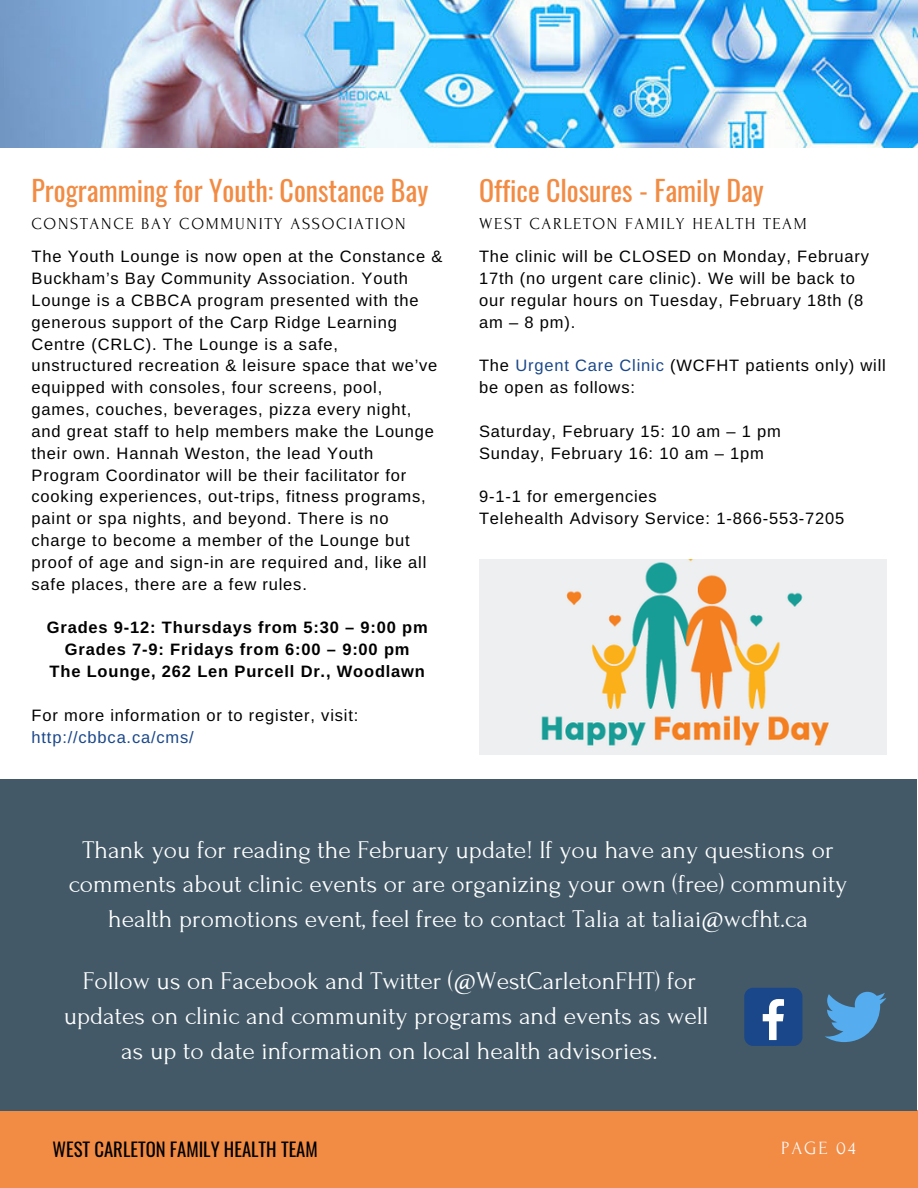
<style>
.page{position:relative;width:918px;height:1188px;background:#fff}
.page>*{position:absolute;margin:0;border:0;box-sizing:border-box;transform-origin:0 0}
.t1{font:27.9px "Oswald";color:#f28b43}
.t2{font:25.5px/34.8px "Forum";color:#fff;text-align:center}
.t3{font:18.6px "Oswald";color:#000}
.t4{font:18.6px "Forum";letter-spacing:.1em;color:#fafafa}
.t5{font:16.8px "Forum";letter-spacing:.1em;color:#000}
.t6{font:16.5px/21.9px "Arimo";letter-spacing:.05em;color:#000}
.t7{font:700 16.5px/21.9px "Arimo";letter-spacing:.05em;color:#000;text-align:center}
.t8{font:16.5px "Arimo";letter-spacing:.05em;color:#1a4789}
.s1{color:#1a4789}
</style>
<div class="page">
<div style="left:0;top:1110px;width:918px;height:78px;background:#f28b43"></div>
<img style="left:0;top:0;width:917px;height:147px">
<div style="left:0;top:779px;width:917px;height:331px;background:#435967"></div>
<div style="left:744px;top:988px;width:58px;height:58px;background:#1a4789;border-radius:9px"></div>
<svg style="left:763px;top:999px;width:21px;height:41px"></svg>
<svg style="left:825px;top:992px;width:61px;height:50px"></svg>
<img style="left:479px;top:559px;width:407px;height:195px">
<h1 class="t1" style="left:32px;top:168px;width:398px">Programming for Youth: Constance Bay</h1>
<p class="t5" style="left:32px;top:215px;width:376px">CONSTANCE BAY COMMUNITY ASSOCIATION</p>
<p class="t6" style="left:32px;top:245px;width:412px">The Youth Lounge is now open at the Constance &amp; Buckham’s Bay Community Association. Youth Lounge is a CBBCA program presented with the generous support of the Carp Ridge Learning Centre (CRLC). The Lounge is a safe, unstructured recreation &amp; leisure space that we’ve equipped with consoles, four screens, pool, games, couches, beverages, pizza every night, and great staff to help members make the Lounge their own. Hannah Weston, the lead Youth Program Coordinator will be their facilitator for cooking experiences, out-trips, fitness programs, paint or spa nights, and beyond. There is no charge to become a member of the Lounge but proof of age and sign-in are required and, like all safe places, there are a few rules.</p>
<p class="t7" style="left:47px;top:617px;width:382px">Grades 9-12: Thursdays from 5:30 – 9:00 pm<br>Grades 7-9: Fridays from 6:00 – 9:00 pm<br>The Lounge, 262 Len Purcell Dr., Woodlawn</p>
<p class="t6" style="left:32px;top:704px;width:328px">For more information or to register, visit:</p>
<p class="t8" style="left:32px;top:728px;width:164px">http://cbbca.ca/cms/</p>
<h1 class="t1" style="left:479px;top:168px;width:286px">Office Closures - Family Day</h1>
<p class="t5" style="left:479px;top:215px;width:329px">WEST CARLETON FAMILY HEALTH TEAM</p>
<p class="t6" style="left:479px;top:245px;width:391px">The clinic will be CLOSED on Monday, February 17th (no urgent care clinic). We will be back to our regular hours on Tuesday, February 18th (8 am – 8 pm).</p>
<p class="t6" style="left:479px;top:355px;width:408px">The <span class="s1">Urgent Care Clinic</span> (WCFHT patients only) will be open as follows:</p>
<p class="t6" style="left:479px;top:420px;width:303px">Saturday, February 15: 10 am – 1 pm<br>Sunday, February 16: 10 am – 1pm</p>
<p class="t6" style="left:479px;top:486px;width:367px">9-1-1 for emergencies<br>Telehealth Advisory Service: 1-866-553-7205</p>
<h2 class="t2" style="left:69px;top:832px;width:780px">Thank you for reading the February update! If you have any questions or comments about clinic events or are organizing your own (free) community health promotions event, feel free to contact Talia at taliai@wcfht.ca</h2>
<h2 class="t2" style="left:64px;top:964px;width:646px">Follow us on Facebook and Twitter (@WestCarletonFHT) for updates on clinic and community programs and events as well as up to date information on local health advisories.</h2>
<p class="t3" style="left:53px;top:1135px;width:267px">WEST CARLETON FAMILY HEALTH TEAM</p>
<p class="t4" style="left:781px;top:1138px;width:76px">PAGE 04</p>
</div>
